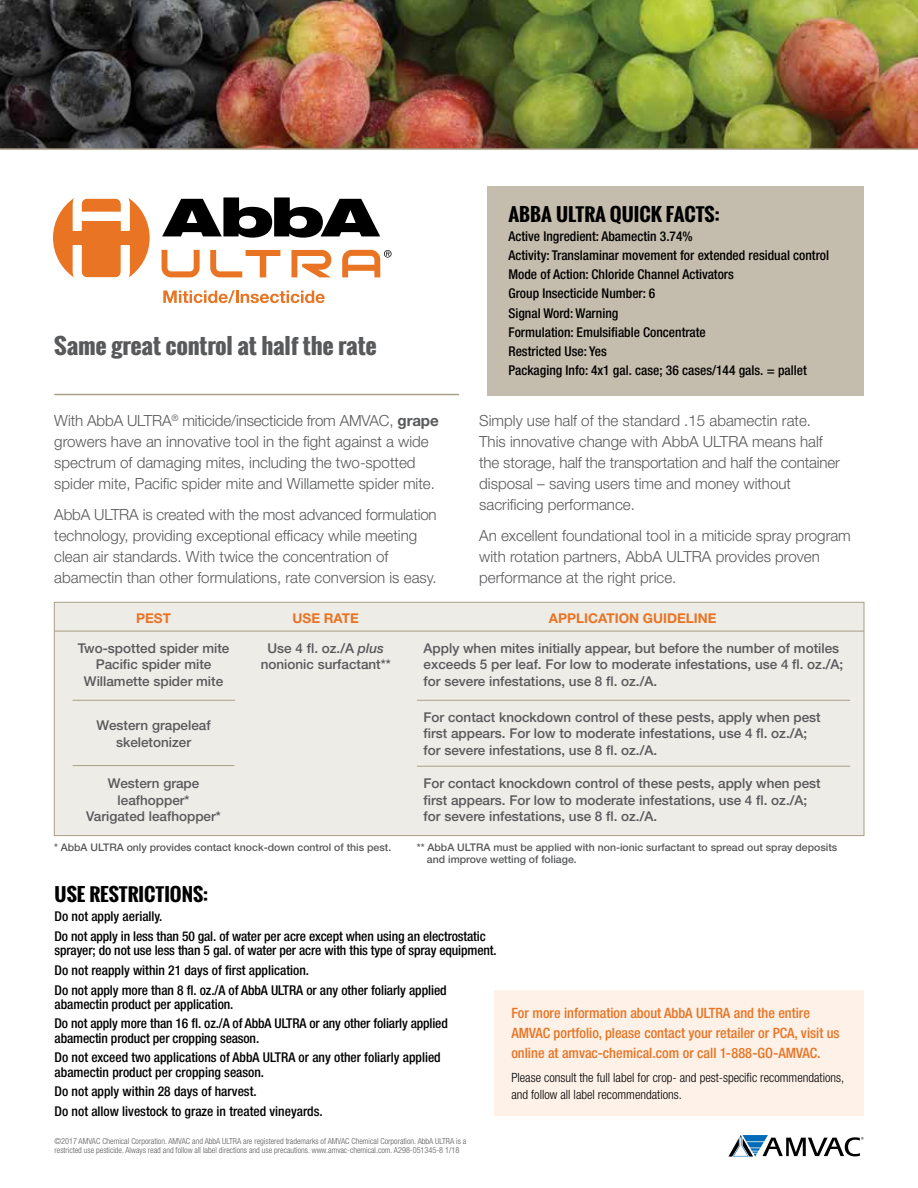
<style>
.page{position:relative;width:918px;height:1188px;background:#fff}
.page>*{position:absolute;margin:0;border:0;box-sizing:border-box;transform-origin:0 0}
.t1{font:700 21.3px "Oswald";letter-spacing:-.01em;color:#58595b;scale:1.15 1}
.t2{font:700 18px "Oswald";color:#000;scale:1.1 1}
.t3{font:300 15.3px/21px "Helvetica Neue";color:#58595b}
.t4{font:500 condensed 14.25px/19.8px "Helvetica Neue";color:#e87424}
.t5{font:500 condensed 13.5px/19.6px "Helvetica Neue";color:#000}
.t6{font:500 13.5px/16.5px "Helvetica Neue";color:#58595b;text-align:center}
.t7{font:700 13.5px "Helvetica Neue";color:#e87424}
.t8{font:300 condensed 12.75px/17.2px "Helvetica Neue";color:#000}
.t9{font:500 10.5px/12.6px "Helvetica Neue";color:#58595b}
.t10{font:300 condensed 8.25px/9.9px "Helvetica Neue";color:#58595b}
.s1{font-weight:700}
.s2{font-style:italic}
</style>
<div class="page">
<img style="left:0;top:0;width:918px;height:148px">
<svg style="left:728px;top:1135px;width:136px;height:22px"></svg>
<hr style="left:0;top:148px;width:918px;height:2px;background:#a89f87">
<div style="left:487px;top:186px;width:377px;height:209px;background:#c4bcac"></div>
<div style="left:54px;top:602px;width:810px;height:234px;background:#eeece7;border:1px solid #a89f87"></div>
<hr style="left:54px;top:394px;width:405px;height:1px;background:#a89f87">
<hr style="left:54px;top:631px;width:810px;height:1px;background:#a89f87">
<hr style="left:417px;top:766px;width:433px;height:1px;background:#a89f87">
<hr style="left:417px;top:700px;width:433px;height:1px;background:#a89f87">
<hr style="left:73px;top:700px;width:162px;height:1px;background:#a89f87">
<hr style="left:73px;top:765px;width:161px;height:1px;background:#a89f87">
<svg style="left:53px;top:197px;width:339px;height:106px"></svg>
<div style="left:495px;top:990px;width:369px;height:126px;background:#fdf1e8"></div>
<h1 class="t1" style="left:54px;top:330px;width:282px">Same great control at half the rate</h1>
<p class="t3" style="left:54px;top:409px;width:386px">With AbbA ULTRA<sup>®</sup> miticide/insecticide from AMVAC, <span class="s1">grape </span>growers have an innovative tool in the fight against a wide spectrum of damaging mites, including the two-spotted spider mite, Pacific spider mite and Willamette spider mite.</p>
<p class="t3" style="left:54px;top:504px;width:384px">AbbA ULTRA is created with the most advanced formulation technology, providing exceptional efficacy while meeting clean air standards. With twice the concentration of abamectin than other formulations, rate conversion is easy.</p>
<h2 class="t2" style="left:508px;top:200px;width:194px">ABBA ULTRA QUICK FACTS:</h2>
<p class="t5" style="left:508px;top:226px;width:322px;line-height:19.2px">Active Ingredient: Abamectin 3.74%<br>Activity: Translaminar movement for extended residual control Mode of Action: Chloride Channel Activators<br>Group Insecticide Number: 6<br>Signal Word: Warning<br>Formulation: Emulsifiable Concentrate<br>Restricted Use: Yes<br>Packaging Info: 4x1 gal. case; 36 cases/144 gals. = pallet</p>
<p class="t3" style="left:479px;top:409px;width:362px">Simply use half of the standard .15 abamectin rate.<br>This innovative change with AbbA ULTRA means half the storage, half the transportation and half the container disposal – saving users time and money without sacrificing performance.</p>
<p class="t3" style="left:479px;top:525px;width:373px">An excellent foundational tool in a miticide spray program with rotation partners, AbbA ULTRA provides proven performance at the right price.</p>
<p class="t7" style="left:136px;top:609px;width:36px">PEST</p>
<p class="t7" style="left:293px;top:609px;width:68px">USE RATE</p>
<p class="t7" style="left:549px;top:609px;width:169px">APPLICATION GUIDELINE</p>
<p class="t6" style="left:78px;top:640px;width:153px">Two-spotted spider mite<br>Pacific spider mite<br>Willamette spider mite</p>
<p class="t6" style="left:261px;top:640px;width:132px">Use 4 fl. oz./A <span class="s2">plus </span>nonionic surfactant**</p>
<p class="t6" style="left:424px;top:640px;width:421px;text-align:left">Apply when mites initially appear, but before the number of motiles exceeds 5 per leaf. For low to moderate infestations, use 4 fl. oz./A; for severe infestations, use 8 fl. oz./A.</p>
<p class="t6" style="left:97px;top:717px;width:116px">Western grapeleaf skeletonizer</p>
<p class="t6" style="left:424px;top:708px;width:399px;text-align:left">For contact knockdown control of these pests, apply when pest first appears. For low to moderate infestations, use 4 fl. oz./A; for severe infestations, use 8 fl. oz./A.</p>
<p class="t6" style="left:86px;top:775px;width:136px">Western grape leafhopper*<br>Varigated leafhopper*</p>
<p class="t6" style="left:424px;top:775px;width:399px;text-align:left">For contact knockdown control of these pests, apply when pest first appears. For low to moderate infestations, use 4 fl. oz./A; for severe infestations, use 8 fl. oz./A.</p>
<p class="t9" style="left:54px;top:840px;width:339px">* AbbA ULTRA only provides contact knock-down control of this pest.</p>
<p class="t9" style="left:427px;top:840px;width:412px;text-indent:-10px">** AbbA ULTRA must be applied with non-ionic surfactant to spread out spray deposits and improve wetting of foliage.</p>
<h2 class="t2" style="left:55px;top:880px;width:141px">USE RESTRICTIONS:</h2>
<p class="t5" style="left:55px;top:907px;width:433px">Do not apply aerially.<br>Do not apply in less than 50 gal. of water per acre except when using an electrostatic</p>
<p class="t5" style="left:55px;top:940px;width:444px">sprayer; do not use less than 5 gal. of water per acre with this type of spray equipment.<br>Do not reapply within 21 days of first application.<br>Do not apply more than 8 fl. oz./A of AbbA ULTRA or any other foliarly applied</p>
<p class="t5" style="left:55px;top:994px;width:395px">abamectin product per application.<br>Do not apply more than 16 fl. oz./A of AbbA ULTRA or any other foliarly applied</p>
<p class="t5" style="left:55px;top:1028px;width:388px">abamectin product per cropping season.<br>Do not exceed two applications of AbbA ULTRA or any other foliarly applied</p>
<p class="t5" style="left:55px;top:1062px;width:270px">abamectin product per cropping season.<br>Do not apply within 28 days of harvest.<br>Do not allow livestock to graze in treated vineyards.</p>
<p class="t10" style="left:55px;top:1136px;width:413px">©2017 AMVAC Chemical Corporation. AMVAC and AbbA ULTRA are registered trademarks of AMVAC Chemical Corporation. AbbA ULTRA is a restricted use pesticide. Always read and follow all label directions and use precautions. www.amvac-chemical.com. A298-051345-8 1/18</p>
<p class="t4" style="left:511px;top:1003px;width:330px">For more information about AbbA ULTRA and the entire<br>AMVAC portfolio, please contact your retailer or PCA, visit us online at amvac-chemical.com or call 1-888-GO-AMVAC.</p>
<p class="t8" style="left:511px;top:1069px;width:334px">Please consult the full label for crop- and pest-specific recommendations, and follow all label recommendations.</p>
</div>
